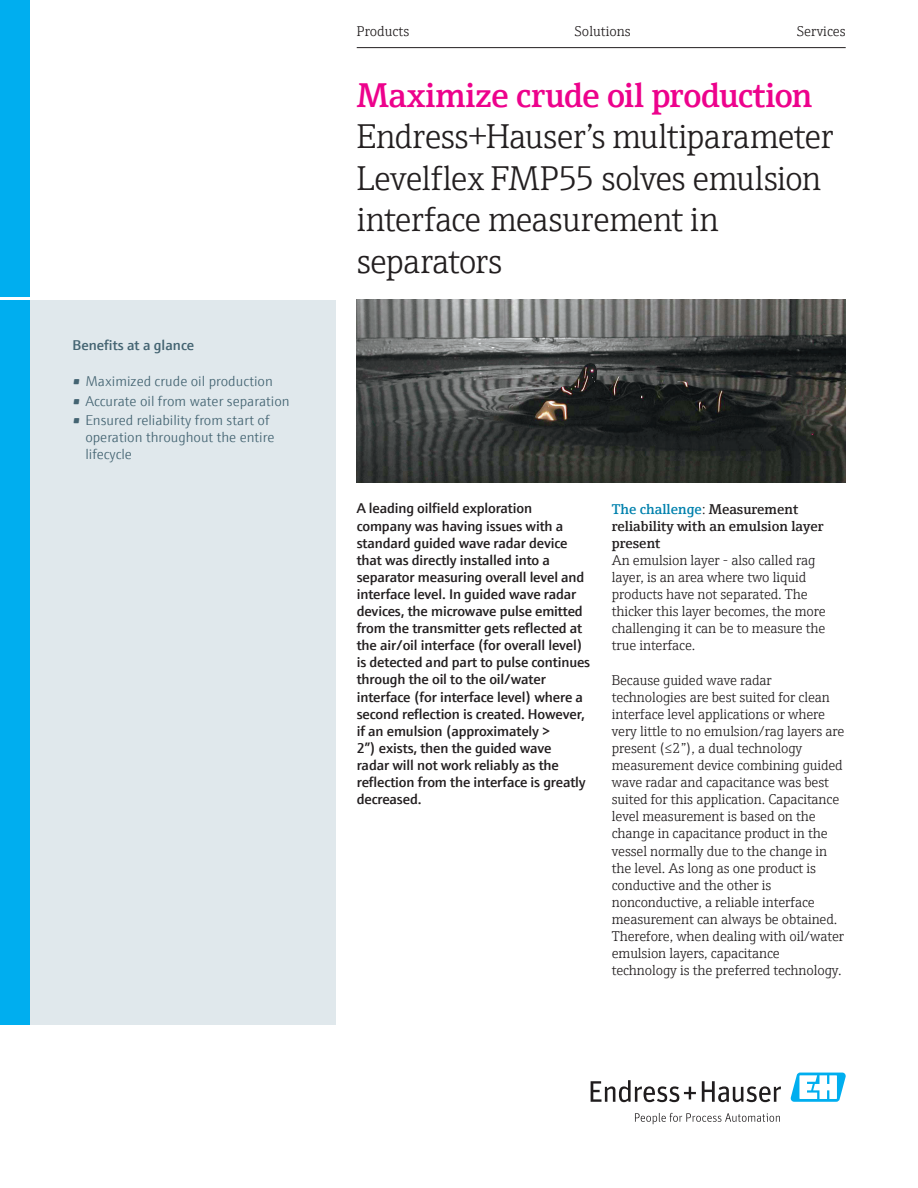
<style>
.page{position:relative;width:918px;height:1188px;background:#fff}
.page>*{position:absolute;margin:0;border:0;box-sizing:border-box;transform-origin:0 0}
.t1{font:300 34.5px/41.4px "E+H Serif";letter-spacing:-.02em;color:#231f20}
.t2{font:600 34.5px "E+H Serif";letter-spacing:-.01em;color:#ed028c}
.t3{font:300 14.25px/17.1px "E+H Serif";letter-spacing:-.01em;color:#231f20}
.t4{font:600 14.25px/17.1px "E+H Sans";letter-spacing:-.01em;color:#231f20}
.t5{font:300 14.25px/17.1px "E+H Sans";color:#446472}
.t6{font:600 14.25px/17.1px "E+H Serif";color:#231f20}
.t7{font:600 14.25px "E+H Sans";color:#446472}
.s1{color:#0081ad}
.s2{font-weight:300}
</style>
<div class="page">
<hr style="left:357px;top:47px;width:489px;height:1px;background:#231f20">
<div style="left:0;top:0;width:30px;height:297px;background:#00aeef"></div>
<div style="left:30px;top:300px;width:305px;height:725px;background:#e0e8ec"></div>
<svg style="left:591px;top:1080px;width:105px;height:22px"></svg>
<svg style="left:702px;top:1081px;width:79px;height:21px"></svg>
<svg style="left:635px;top:1113px;width:145px;height:11px"></svg>
<svg style="left:790px;top:1073px;width:56px;height:29px"></svg>
<div style="left:0;top:300px;width:30px;height:725px;background:#00aeef"></div>
<img style="left:357px;top:300px;width:489px;height:182px">
<p class="t7" style="left:73px;top:334px;width:123px">Benefits at a glance</p>
<p class="t5" style="left:73px;top:372px;width:202px">• Maximized crude oil production</p>
<p class="t5" style="left:73px;top:391px;width:219px">• Accurate oil from water separation</p>
<p class="t5" style="left:85px;top:411px;width:191px;text-indent:-13px">• Ensured reliability from start of operation throughout the entire lifecycle</p>
<p class="t3" style="left:357px;top:22px;width:54px">Products</p>
<p class="t3" style="left:575px;top:22px;width:57px">Solutions</p>
<p class="t3" style="left:797px;top:22px;width:50px">Services</p>
<h1 class="t2" style="left:357px;top:69px;width:457px">Maximize crude oil production</h1>
<h1 class="t1" style="left:357px;top:114px;width:478px">Endress+Hauser’s multiparameter<br>Levelflex FMP55 solves emulsion interface measurement in separators</h1>
<p class="t4" style="left:357px;top:499px;width:235px">A leading oilfield exploration company was having issues with a standard guided wave radar device that was directly installed into a separator measuring overall level and interface level. In guided wave radar devices, the microwave pulse emitted from the transmitter gets reflected at the air/oil interface (for overall level) is detected and part to pulse continues through the oil to the oil/water interface (for interface level) where a second reflection is created. However, if an emulsion (approximately &gt;<br>2”) exists, then the guided wave<br>radar will not work reliably as the reflection from the interface is greatly decreased.</p>
<p class="t6" style="left:612px;top:499px;width:213px"><span class="s1">The challenge</span><span class="s2">:</span> Measurement reliability with an emulsion layer present</p>
<p class="t3" style="left:612px;top:550px;width:215px">An emulsion layer - also called rag layer, is an area where two liquid products have not separated. The thicker this layer becomes, the more challenging it can be to measure the true interface.</p>
<p class="t3" style="left:612px;top:670px;width:234px">Because guided wave radar technologies are best suited for clean interface level applications or where very little to no emulsion/rag layers are present (≤2”), a dual technology measurement device combining guided wave radar and capacitance was best suited for this application. Capacitance level measurement is based on the change in capacitance product in the vessel normally due to the change in the level. As long as one product is conductive and the other is nonconductive, a reliable interface measurement can always be obtained.<br>Therefore, when dealing with oil/water emulsion layers, capacitance technology is the preferred technology.</p>
</div>
